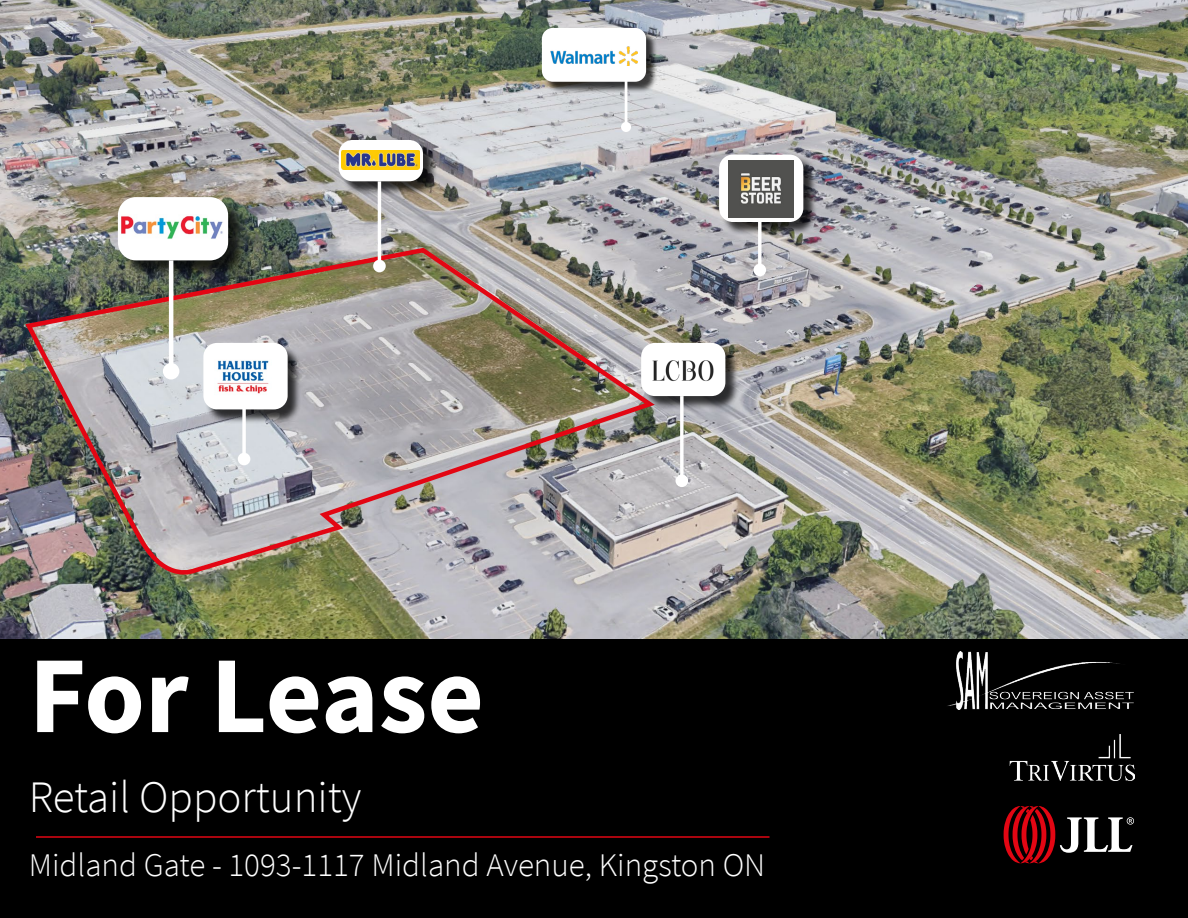
<style>
.page{position:relative;width:1188px;height:918px;background:#fff}
.page>*{position:absolute;margin:0;border:0;box-sizing:border-box;transform-origin:0 0}
.t1{font:700 109.5px "Source Sans Pro";letter-spacing:-.005em;color:#fff}
.t2{font:300 45px "Source Sans Pro";color:#fff}
.t3{font:300 33px "Source Sans Pro";color:#fff}
</style>
<div class="page">
<div style="left:0;top:620px;width:1188px;height:298px;background:#000"></div>
<img style="left:0;top:0;width:1188px;height:638px">
<img style="left:24px;top:245px;width:632px;height:338px">
<div style="left:676px;top:474px;width:12px;height:13px;background:#fff;border-radius:50%"></div>
<div style="left:643px;top:345px;width:97px;height:65px;background:#000;opacity:.75"></div>
<div style="left:641px;top:343px;width:84px;height:53px;background:#fff;border-radius:14px"></div>
<svg style="left:680px;top:396px;width:4px;height:79px"></svg>
<img style="left:652px;top:360px;width:62px;height:22px">
<div style="left:238px;top:453px;width:12px;height:12px;background:#fff;border-radius:50%"></div>
<div style="left:205px;top:345px;width:97px;height:78px;background:#000;opacity:.75"></div>
<div style="left:203px;top:343px;width:85px;height:66px;background:#fff;border-radius:14px"></div>
<svg style="left:242px;top:409px;width:4px;height:44px"></svg>
<img style="left:217px;top:360px;width:52px;height:34px">
<div style="left:373px;top:260px;width:13px;height:12px;background:#fff;border-radius:50%"></div>
<div style="left:341px;top:142px;width:96px;height:54px;background:#000;opacity:.75"></div>
<div style="left:339px;top:140px;width:84px;height:41px;background:#fff;border-radius:14px"></div>
<hr style="left:378px;top:181px;width:3px;height:85px;background:#fff">
<img style="left:342px;top:150px;width:78px;height:20px">
<div style="left:621px;top:122px;width:10px;height:10px;background:#fff;border-radius:50%"></div>
<div style="left:543px;top:29px;width:115px;height:64px;background:#000;opacity:.75"></div>
<div style="left:542px;top:28px;width:104px;height:54px;background:#fff;border-radius:11px"></div>
<hr style="left:625px;top:59px;width:2px;height:68px;background:#fff">
<img style="left:551px;top:46px;width:86px;height:20px">
<div style="left:753px;top:264px;width:13px;height:12px;background:#fff;border-radius:50%"></div>
<div style="left:721px;top:157px;width:97px;height:79px;background:#000;opacity:.75"></div>
<div style="left:719px;top:155px;width:84px;height:67px;background:#fff;border-radius:14px"></div>
<svg style="left:758px;top:222px;width:4px;height:42px"></svg>
<img style="left:729px;top:160px;width:65px;height:58px">
<div style="left:163px;top:363px;width:16px;height:17px;background:#fff;border-radius:50%"></div>
<div style="left:120px;top:200px;width:127px;height:79px;background:#000;opacity:.75"></div>
<div style="left:118px;top:197px;width:110px;height:63px;background:#fff;border-radius:18px"></div>
<hr style="left:169px;top:260px;width:4px;height:111px;background:#fff">
<img style="left:122px;top:216px;width:101px;height:23px">
<svg style="left:1004px;top:806px;width:130px;height:57px"></svg>
<hr style="left:36px;top:836px;width:734px;height:2px;background:#e30613">
<img style="left:947px;top:652px;width:187px;height:57px">
<img style="left:1009px;top:735px;width:125px;height:46px">
<p class="t1" style="left:29px;top:622px;width:457px">For Lease</p>
<p class="t2" style="left:29px;top:769px;width:334px">Retail Opportunity</p>
<p class="t3" style="left:29px;top:845px;width:738px">Midland Gate - 1093-1117 Midland Avenue, Kingston ON</p>
</div>
